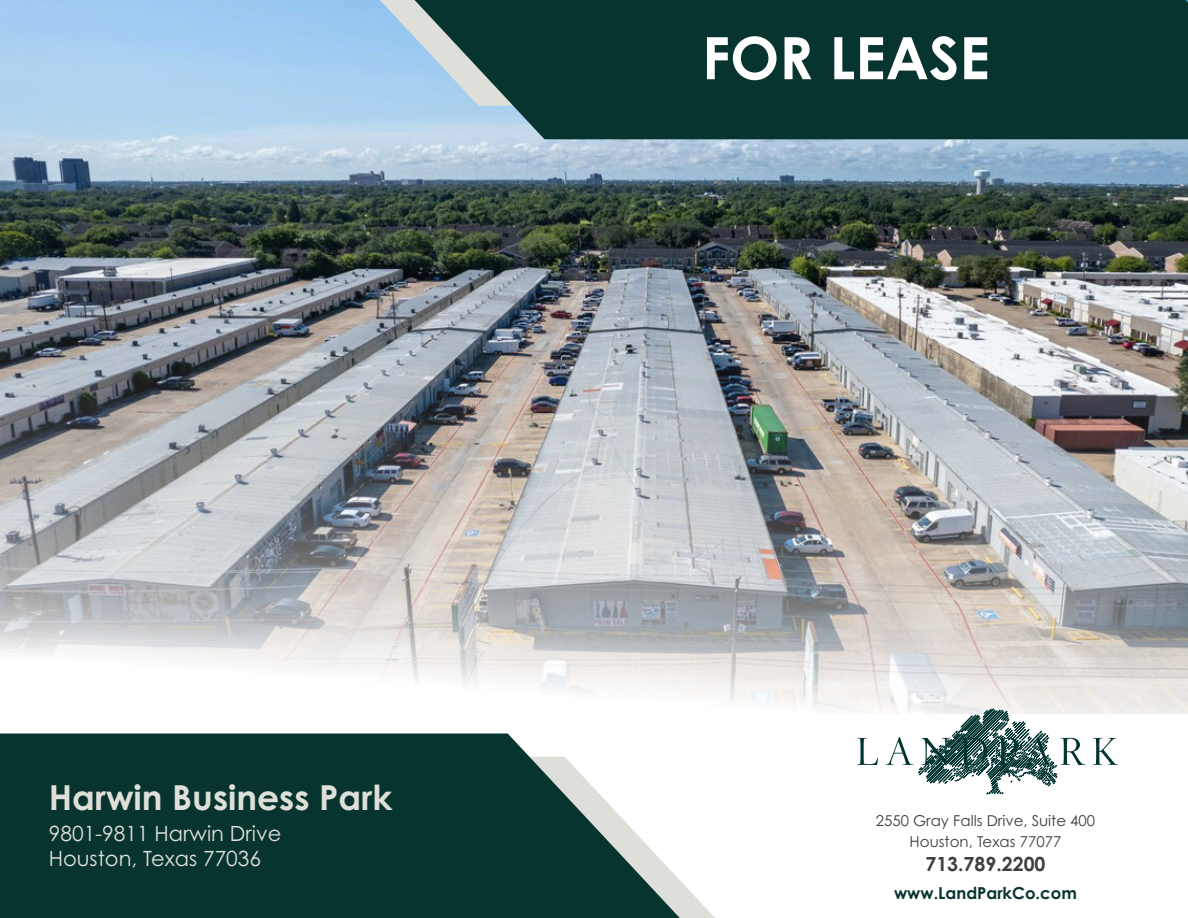
<style>
.page{position:relative;width:1188px;height:918px;background:#fff}
.page>*{position:absolute;margin:0;border:0;box-sizing:border-box;transform-origin:0 0}
.t1{font:700 58.5px "Century Gothic Pro";color:#fff}
.t2{font:700 34.5px "Century Gothic Pro";color:#dedfd8}
.t3{font:21px "Century Gothic Pro";color:#dedfd8}
.t4{font:700 19.5px "Century Gothic Pro";color:#3f403e}
.t5{font:700 16.5px "Century Gothic Pro";color:#07342f}
.t6{font:15px "Century Gothic Pro";color:#3f403e}
</style>
<div class="page">
<img style="left:0;top:0;width:1188px;height:714px">
<svg style="left:380px;top:0;width:35px;height:106px;background:#aaceeb"></svg>
<svg style="left:680px;top:881px;width:35px;height:37px"></svg>
<svg style="left:415px;top:0;width:773px;height:139px;background:#16413e"></svg>
<svg style="left:0;top:734px;width:680px;height:184px;background:#244c47"></svg>
<svg style="left:857px;top:738px;width:21px;height:27px"></svg>
<svg style="left:886px;top:709px;width:200px;height:85px"></svg>
<svg style="left:1093px;top:738px;width:25px;height:27px"></svg>
<p class="t2" style="left:49px;top:776px;width:345px">Harwin Business Park</p>
<p class="t3" style="left:49px;top:821px;width:234px">9801-9811 Harwin Drive</p>
<p class="t3" style="left:49px;top:846px;width:214px">Houston, Texas 77036</p>
<p class="t1" style="left:702px;top:22px;width:289px">FOR LEASE</p>
<p class="t6" style="left:876px;top:812px;width:221px">2550 Gray Falls Drive, Suite 400</p>
<p class="t6" style="left:910px;top:833px;width:153px">Houston, Texas 77077</p>
<p class="t4" style="left:925px;top:852px;width:122px">713.789.2200</p>
<p class="t5" style="left:894px;top:883px;width:184px">www.LandParkCo.com</p>
</div>
